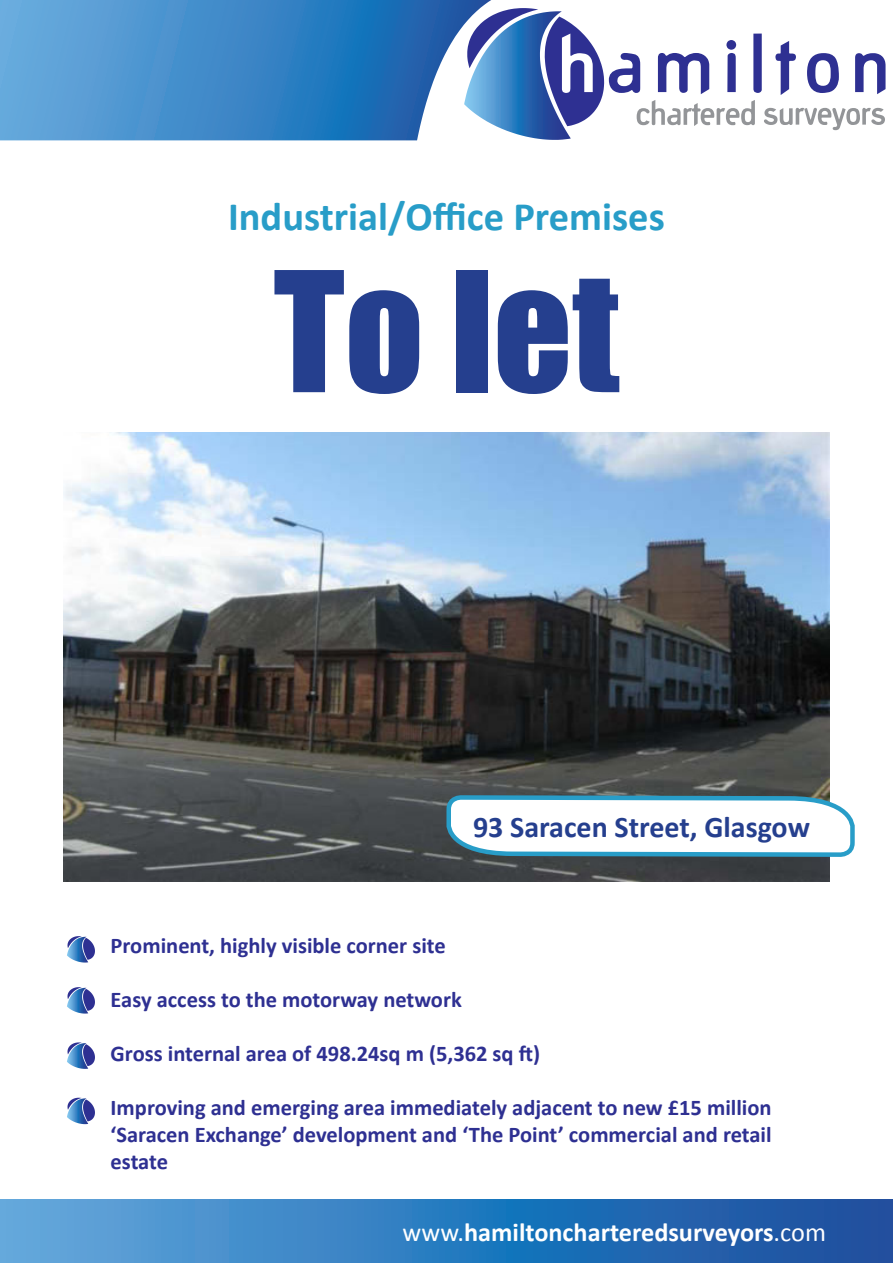
<style>
.page{position:relative;width:893px;height:1263px;background:#fff}
.page>*{position:absolute;margin:0;border:0;box-sizing:border-box;transform-origin:0 0}
.t1{font:154.5px "Impact";color:#253f8e}
.t2{font:700 40.5px "Calibri";color:#289dc8}
.t3{font:700 30px "Calibri";color:#253f8e}
.t4{font:700 26.25px "Calibri";color:#fff}
.t5{font:700 22.5px "Calibri";color:#2e3092}
.s1{font-weight:400}
</style>
<div class="page">
<svg style="left:0;top:1199px;width:893px;height:64px;background:#337abd"></svg>
<svg style="left:67px;top:936px;width:28px;height:26px"></svg>
<svg style="left:67px;top:987px;width:28px;height:26px"></svg>
<svg style="left:67px;top:1042px;width:28px;height:27px"></svg>
<svg style="left:67px;top:1098px;width:28px;height:26px"></svg>
<svg style="left:0;top:0;width:491px;height:140px;background:#478ec9"></svg>
<svg style="left:464px;top:8px;width:421px;height:132px"></svg>
<img style="left:64px;top:432px;width:765px;height:449px">
<svg style="left:444px;top:793px;width:411px;height:66px"></svg>
<p class="t2" style="left:228px;top:190px;width:438px">Industrial/Office Premises</p>
<p class="t1" style="left:274px;top:212px;width:347px">To let</p>
<p class="t3" style="left:473px;top:808px;width:338px">93 Saracen Street, Glasgow</p>
<p class="t5" style="left:111px;top:931px;width:337px">Prominent, highly visible corner site</p>
<p class="t5" style="left:111px;top:985px;width:353px">Easy access to the motorway network</p>
<p class="t5" style="left:111px;top:1039px;width:431px">Gross internal area of 498.24sq m (5,362 sq ft)</p>
<p class="t5" style="left:111px;top:1093px;width:663px">Improving and emerging area immediately adjacent to new £15 million</p>
<p class="t5" style="left:111px;top:1120px;width:662px">‘Saracen Exchange’ development and ‘The Point’ commercial and retail</p>
<p class="t5" style="left:111px;top:1147px;width:59px">estate</p>
<p class="t4" style="left:403px;top:1215px;width:425px"><span class="s1">www.</span>hamiltoncharteredsurveyors<span class="s1">.com</span></p>
</div>
